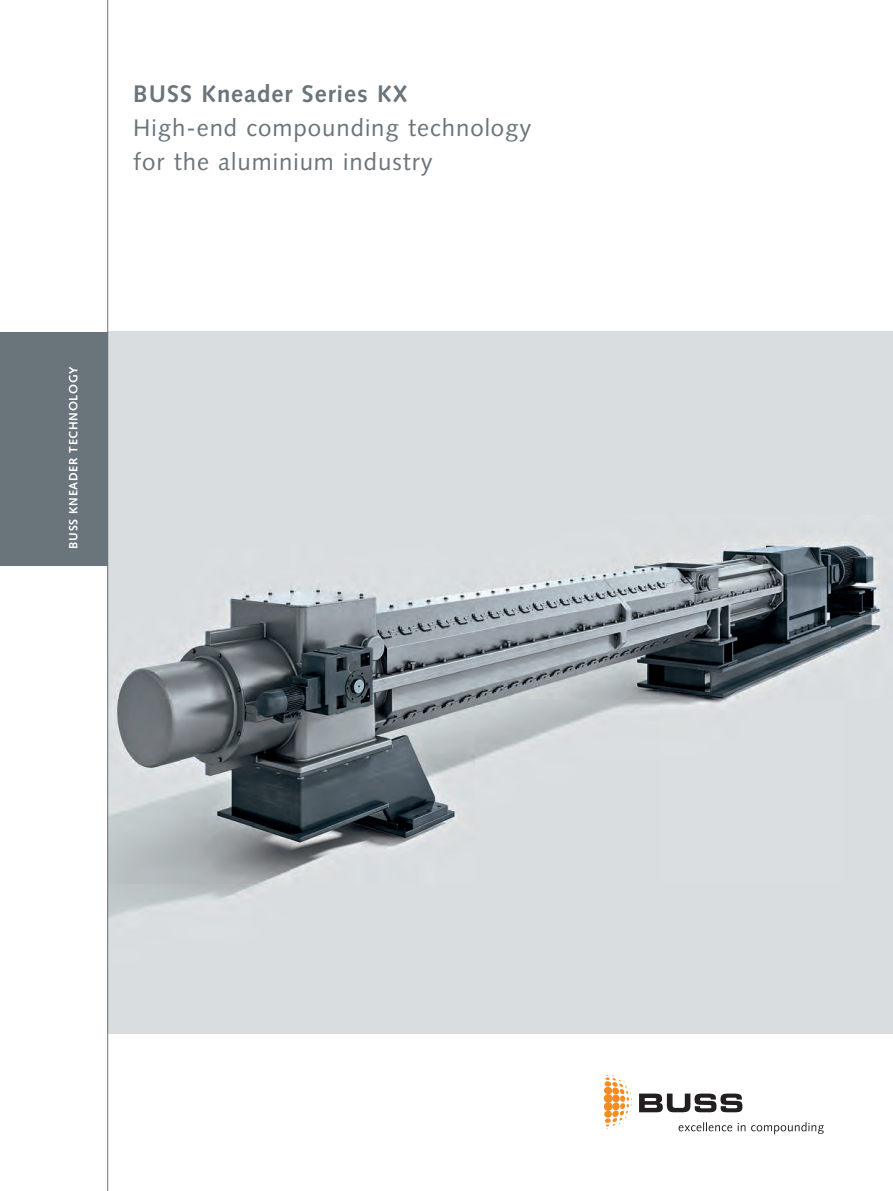
<style>
.page{position:relative;width:893px;height:1191px;background:#fff}
.page>*{position:absolute;margin:0;border:0;box-sizing:border-box;transform-origin:0 0}
.t1{font:24px "Syntax";letter-spacing:.04em;color:#6a747b}
.t2{font:700 24px "Syntax";letter-spacing:.04em;color:#6a747b}
.t3{font:700 12px "Syntax";letter-spacing:.055em;color:#fff}
</style>
<div class="page">
<img style="left:108px;top:332px;width:785px;height:701px">
<div style="left:0;top:332px;width:108px;height:234px;background:#6a747b"></div>
<svg style="left:604px;top:1074px;width:28px;height:55px"></svg>
<svg style="left:639px;top:1093px;width:103px;height:19px"></svg>
<svg style="left:678px;top:1122px;width:54px;height:9px"></svg>
<svg style="left:738px;top:1123px;width:7px;height:8px"></svg>
<svg style="left:751px;top:1122px;width:73px;height:12px"></svg>
<hr style="left:107px;top:0;width:1px;height:1191px;background:#6a747b">
<p class="t2" style="left:133px;top:80px;width:276px">BUSS Kneader Series KX</p>
<p class="t1" style="left:133px;top:114px;width:400px">High-end compounding technology</p>
<p class="t1" style="left:133px;top:148px;width:301px">for the aluminium industry</p>
<p class="t3" style="left:66px;top:549px;width:183px;rotate:-90deg">BUSS KNEADER TECHNOLOGY</p>
</div>
